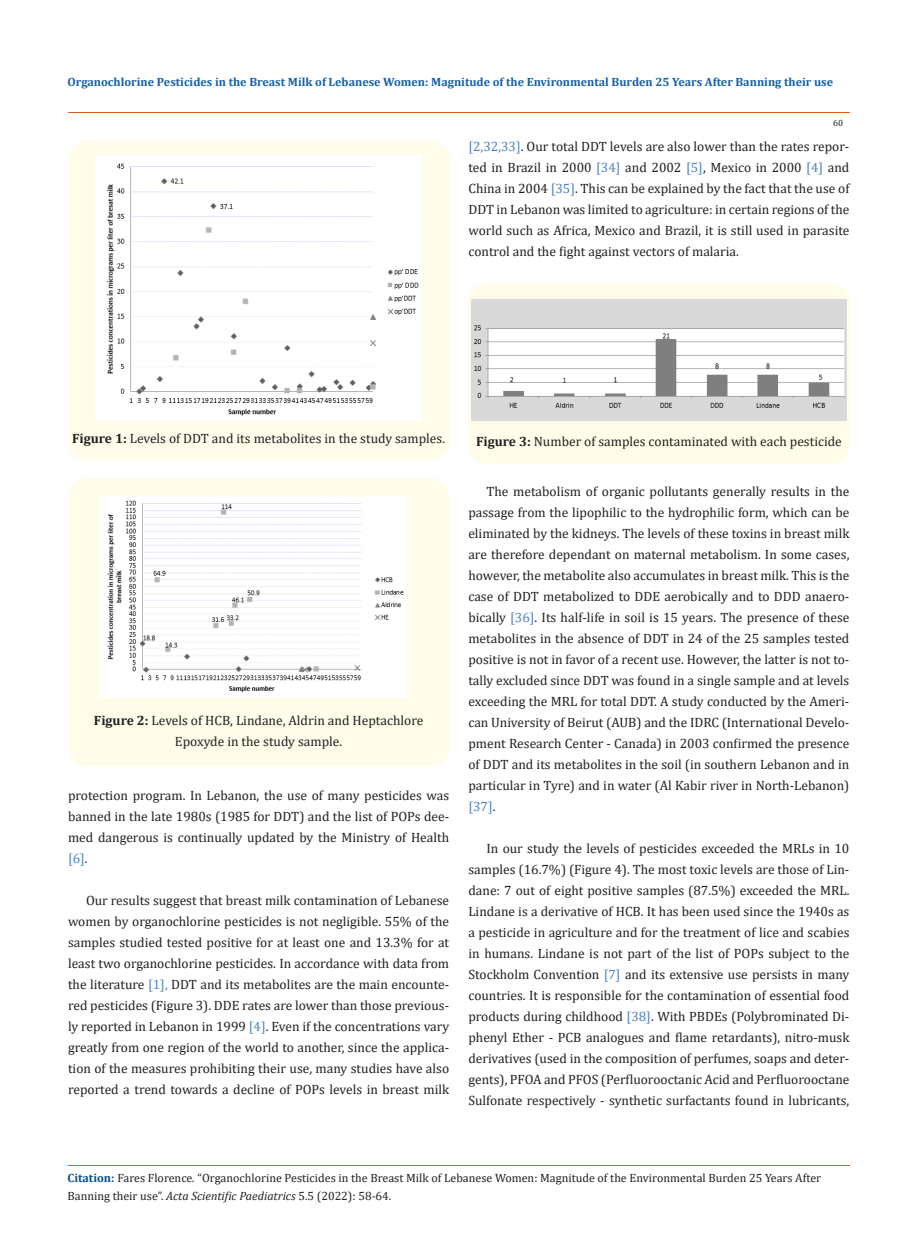
<style>
.page{position:relative;width:917px;height:1260px;background:#fff}
.page>*{position:absolute;margin:0;border:0;box-sizing:border-box;transform-origin:0 0}
.HTML_Preformatted{font:13.5px/21px "Cambria";color:#231f20;text-align:justify}
.t1{font:12px/18px "Cambria";color:#231f20}
.t2{font:700 12px "Cambria";color:#1560a6}
.t3{font:9px "Cambria";color:#231f20}
.s1{color:#4f81bd}
.s2{font-weight:700}
.s3{font-weight:700;color:#035089}
.s4{font-style:italic}
</style>
<div class="page">
<hr style="left:68px;top:112px;width:781px;height:1px;background:#e05d1a">
<hr style="left:68px;top:1166px;width:781px;height:1px;background:#e05d1a">
<div style="left:68px;top:141px;width:381px;height:319px;background:#fffde9;border-radius:18px"></div>
<img style="left:96px;top:155px;width:325px;height:265px">
<div style="left:68px;top:478px;width:381px;height:288px;background:#fffde9;border-radius:18px"></div>
<img style="left:99px;top:496px;width:308px;height:202px">
<div style="left:468px;top:284px;width:381px;height:180px;background:#fffde9;border-radius:18px"></div>
<img style="left:471px;top:299px;width:375px;height:122px">
<p class="t2" style="left:68px;top:73px;width:767px">Organochlorine Pesticides in the Breast Milk of Lebanese Women: Magnitude of the Environmental Burden 25 Years After Banning their use</p>
<p class="t3" style="left:833px;top:118px;width:11px">60</p>
<p class="HTML_Preformatted" style="left:468px;top:136px;width:382px"><span class="s1">[2,32,33]</span>. Our total DDT levels are also lower than the rates repor&shy;ted in Brazil in 2000 <span class="s1">[34]</span> and 2002 <span class="s1">[5]</span>, Mexico in 2000 <span class="s1">[4]</span> and China in 2004 <span class="s1">[35]</span>. This can be explained by the fact that the use of DDT in Lebanon was limited to agriculture: in certain regions of the world such as Africa, Mexico and Brazil, it is still used in parasite control and the fight against vectors of malaria.</p>
<p class="HTML_Preformatted" style="left:72px;top:428px;width:374px"><span class="s2">Figure 1:</span> Levels of DDT and its metabolites in the study samples.</p>
<p class="HTML_Preformatted" style="left:94px;top:709px;width:331px;text-align:center"><span class="s2">Figure 2:</span> Levels of HCB, Lindane, Aldrin and Heptachlore<br>Epoxyde in the study sample.</p>
<p class="HTML_Preformatted" style="left:68px;top:785px;width:382px">protection program. In Lebanon, the use of many pesticides was banned in the late 1980s (1985 for DDT) and the list of POPs dee&shy;med dangerous is continually updated by the Ministry of Health <span class="s1">[6]</span>.</p>
<p class="HTML_Preformatted" style="left:68px;top:890px;width:382px;text-indent:18px">Our results suggest that breast milk contamination of Lebanese women by organochlorine pesticides is not negligible. 55% of the samples studied tested positive for at least one and 13.3% for at least two organochlorine pesticides. In accordance with data from the literature <span class="s1">[1],</span> DDT and its metabolites are the main encounte&shy;red pesticides (Figure 3). DDE rates are lower than those previous&shy;ly reported in Lebanon in 1999 <span class="s1">[4]</span>. Even if the concentrations vary greatly from one region of the world to another, since the applica&shy;tion of the measures prohibiting their use, many studies have also reported a trend towards a decline of POPs levels in breast milk</p>
<p class="HTML_Preformatted" style="left:476px;top:431px;width:367px"><span class="s2">Figure 3:</span> Number of samples contaminated with each pesticide</p>
<p class="HTML_Preformatted" style="left:468px;top:481px;width:382px;text-indent:18px">The metabolism of organic pollutants generally results in the passage from the lipophilic to the hydrophilic form, which can be eliminated by the kidneys. The levels of these toxins in breast milk are therefore dependant on maternal metabolism. In some cases, however, the metabolite also accumulates in breast milk. This is the case of DDT metabolized to DDE aerobically and to DDD anaero&shy;bically <span class="s1">[36]</span>. Its half-life in soil is 15 years. The presence of these metabolites in the absence of DDT in 24 of the 25 samples tested positive is not in favor of a recent use. However, the latter is not to&shy;tally excluded since DDT was found in a single sample and at levels exceeding the MRL for total DDT. A study conducted by the Ameri&shy;can University of Beirut (AUB) and the IDRC (International Develo&shy;pment Research Center - Canada) in 2003 confirmed the presence of DDT and its metabolites in the soil (in southern Lebanon and in particular in Tyre) and in water (Al Kabir river in North-Lebanon) <span class="s1">[37]</span>.</p>
<p class="HTML_Preformatted" style="left:468px;top:838px;width:382px;text-indent:18px">In our study the levels of pesticides exceeded the MRLs in 10 samples (16.7%) (Figure 4). The most toxic levels are those of Lin&shy;dane: 7 out of eight positive samples (87.5%) exceeded the MRL.<br>Lindane is a derivative of HCB. It has been used since the 1940s as a pesticide in agriculture and for the treatment of lice and scabies in humans. Lindane is not part of the list of POPs subject to the Stockholm Convention <span class="s1">[7]</span> and its extensive use persists in many countries. It is responsible for the contamination of essential food products during childhood <span class="s1">[38]</span>. With PBDEs (Polybrominated Di&shy;phenyl Ether - PCB analogues and flame retardants), nitro-musk derivatives (used in the composition of perfumes, soaps and deter&shy;gents), PFOA and PFOS (Perfluorooctanic Acid and Perfluorooctane Sulfonate respectively - synthetic surfactants found in lubricants,</p>
<p class="t1" style="left:68px;top:1169px;width:755px"><span class="s3">Citation:</span> Fares Florence<span class="s4">.</span> “Organochlorine Pesticides in the Breast Milk of Lebanese Women: Magnitude of the Environmental Burden 25 Years After<br>Banning their use”. <span class="s4">Acta Scientific Paediatrics</span> 5.5 (2022): 58-64.</p>
</div>
